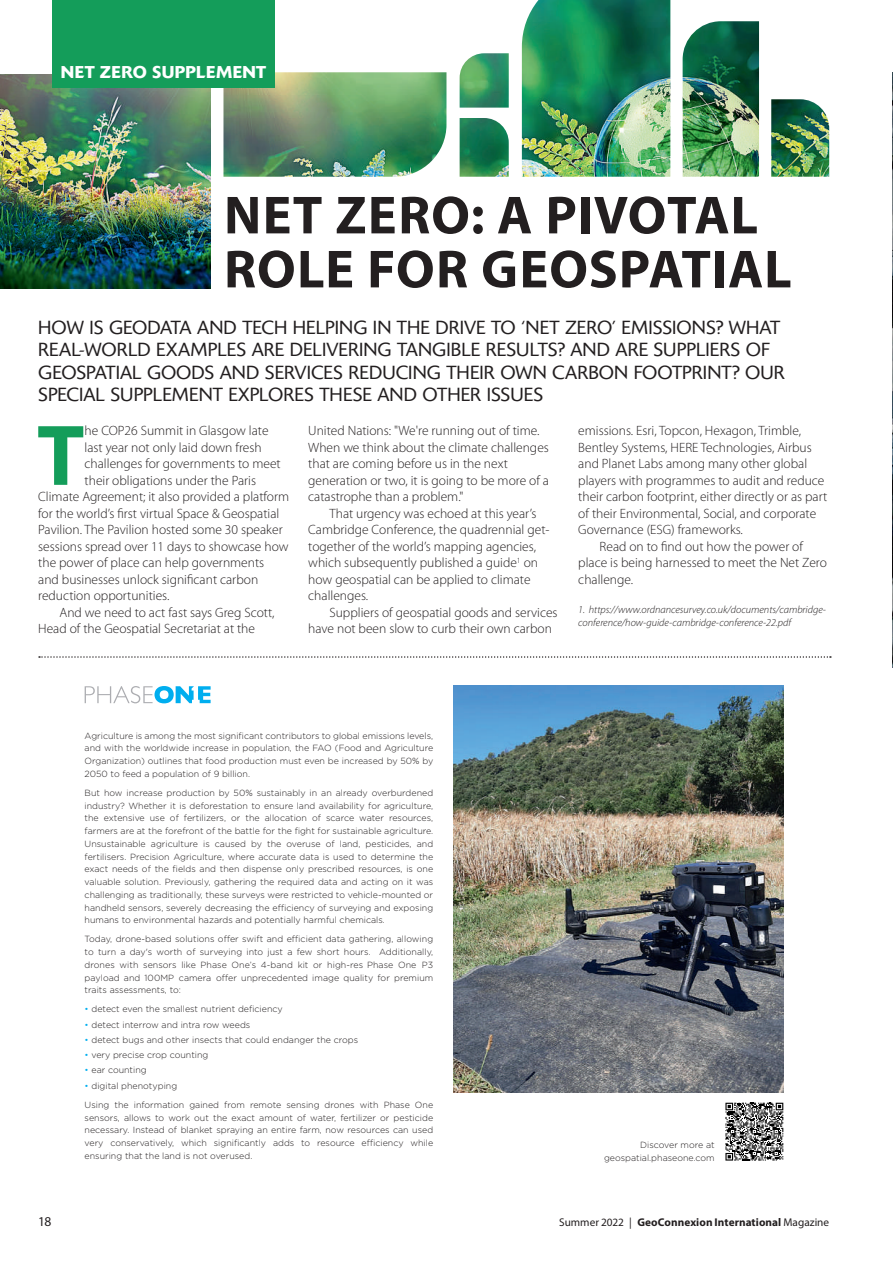
<style>
.page{position:relative;width:893px;height:1263px;background:#fff}
.page>*{position:absolute;margin:0;border:0;box-sizing:border-box;transform-origin:0 0}
.t1{font:700 87px "Myriad Pro";color:#149d5a}
.t2{font:700 54px/54px "Myriad Pro";letter-spacing:.015em;color:#231f20}
.t3{font:300 18.75px/22.5px "Delta";letter-spacing:.005em;color:#231f20}
.t4{font:500 16.95px "Delta";letter-spacing:.02em;color:#fff}
.t5{font:300 13.5px "Myriad Pro";color:#231f20}
.t6{font:13.5px "Myriad Pro";color:#231f20}
.t7{font:700 11.25px "Myriad Pro";letter-spacing:.005em;color:#231f20}
.t8{font:italic 300 10.5px/12.6px "Myriad Pro";color:#231f20}
.t9{font:300 8.85px/12.8px "Gotham";color:#231f20;text-align:justify}
.s1{color:#00aeef}
.s2{font-weight:400}
</style>
<div class="page">
<img style="left:892px;top:72px;width:1px;height:596px">
<img style="left:0;top:74px;width:210px;height:215px">
<img style="left:223px;top:72px;width:223px;height:105px">
<div style="left:52px;top:0;width:223px;height:87px;background:#149d5a"></div>
<svg style="left:39px;top:656px;width:792px;height:2px"></svg>
<img style="left:522px;top:0;width:148px;height:177px">
<img style="left:683px;top:21px;width:76px;height:156px">
<img style="left:460px;top:53px;width:49px;height:55px">
<img style="left:460px;top:118px;width:49px;height:59px">
<img style="left:771px;top:99px;width:58px;height:78px">
<svg style="left:85px;top:686px;width:126px;height:17px"></svg>
<img style="left:453px;top:685px;width:330px;height:407px">
<svg style="left:725px;top:1103px;width:58px;height:57px"></svg>
<p class="t4" style="left:61px;top:62px;width:207px">NET ZERO SUPPLEMENT</p>
<p class="t2" style="left:224px;top:188px;width:569px">NET ZERO: A PIVOTAL<br>ROLE FOR GEOSPATIAL</p>
<p class="t3" style="left:38px;top:318px;width:748px">HOW IS GEODATA AND TECH HELPING IN THE DRIVE TO ‘NET ZERO’ EMISSIONS? WHAT REAL-WORLD EXAMPLES ARE DELIVERING TANGIBLE RESULTS? AND ARE SUPPLIERS OF GEOSPATIAL GOODS AND SERVICES REDUCING THEIR OWN CARBON FOOTPRINT? OUR SPECIAL SUPPLEMENT EXPLORES THESE AND OTHER ISSUES</p>
<p class="t5" style="left:308px;top:426px;width:233px">United Nations: "We're running out of time.</p>
<p class="t5" style="left:308px;top:443px;width:242px">When we think about the climate challenges</p>
<p class="t5" style="left:308px;top:459px;width:201px">that are coming before us in the next</p>
<p class="t5" style="left:308px;top:476px;width:242px">generation or two, it is going to be more of a</p>
<p class="t5" style="left:308px;top:492px;width:157px">catastrophe than a problem."</p>
<p class="t5" style="left:330px;top:509px;width:208px">That urgency was echoed at this year’s</p>
<p class="t5" style="left:308px;top:525px;width:243px">Cambridge Conference, the quadrennial get-</p>
<p class="t5" style="left:308px;top:542px;width:229px">together of the world’s mapping agencies,</p>
<p class="t5" style="left:308px;top:558px;width:231px">which subsequently published a guide<sup>1</sup> on</p>
<p class="t5" style="left:308px;top:575px;width:224px">how geospatial can be applied to climate</p>
<p class="t5" style="left:308px;top:591px;width:62px">challenges.</p>
<p class="t5" style="left:330px;top:608px;width:230px">Suppliers of geospatial goods and services</p>
<p class="t5" style="left:308px;top:624px;width:245px">have not been slow to curb their own carbon</p>
<p class="t1" style="left:37px;top:404px;width:49px">T</p>
<p class="t5" style="left:85px;top:426px;width:185px">he COP26 Summit in Glasgow late</p>
<p class="t5" style="left:578px;top:426px;width:224px">emissions. Esri, Topcon, Hexagon, Trimble,</p>
<p class="t5" style="left:578px;top:443px;width:235px">Bentley Systems, HERE Technologies, Airbus</p>
<p class="t5" style="left:578px;top:459px;width:230px">and Planet Labs among many other global</p>
<p class="t5" style="left:578px;top:476px;width:248px">players with programmes to audit and reduce</p>
<p class="t5" style="left:578px;top:492px;width:250px">their carbon footprint, either directly or as part</p>
<p class="t5" style="left:578px;top:509px;width:239px">of their Environmental, Social, and corporate</p>
<p class="t5" style="left:578px;top:525px;width:166px">Governance (ESG) frameworks.</p>
<p class="t5" style="left:600px;top:542px;width:205px">Read on to find out how the power of</p>
<p class="t5" style="left:578px;top:558px;width:250px">place is being harnessed to meet the Net Zero</p>
<p class="t5" style="left:578px;top:575px;width:56px">challenge.</p>
<p class="t8" style="left:578px;top:604px;width:249px">1. https://www.ordnancesurvey.co.uk/documents/cambridge&shy;conference/how-guide-cambridge-conference-22.pdf</p>
<p class="t5" style="left:85px;top:443px;width:179px">last year not only laid down fresh</p>
<p class="t5" style="left:85px;top:459px;width:198px">challenges for governments to meet</p>
<p class="t5" style="left:85px;top:476px;width:173px">their obligations under the Paris</p>
<p class="t5" style="left:38px;top:492px;width:252px">Climate Agreement; it also provided a platform</p>
<p class="t5" style="left:38px;top:509px;width:243px">for the world’s first virtual Space &amp; Geospatial</p>
<p class="t5" style="left:38px;top:525px;width:246px">Pavilion. The Pavilion hosted some 30 speaker</p>
<p class="t5" style="left:38px;top:542px;width:252px">sessions spread over 11 days to showcase how</p>
<p class="t5" style="left:38px;top:558px;width:228px">the power of place can help governments</p>
<p class="t5" style="left:38px;top:575px;width:221px">and businesses unlock significant carbon</p>
<p class="t5" style="left:38px;top:591px;width:133px">reduction opportunities.</p>
<p class="t5" style="left:60px;top:608px;width:217px">And we need to act fast says Greg Scott,</p>
<p class="t5" style="left:38px;top:624px;width:218px">Head of the Geospatial Secretariat at the</p>
<p class="t9" style="left:85px;top:730px;width:350px">Agriculture is among the most significant contributors to global emissions levels, and with the worldwide increase in population, the FAO (Food and Agriculture Organization) outlines that food production must even be increased by 50% by 2050 to feed a population of 9 billion.</p>
<p class="t9" style="left:85px;top:787px;width:350px">But how increase production by 50% sustainably in an already overburdened industry? Whether it is deforestation to ensure land availability for agriculture, the extensive use of fertilizers, or the allocation of scarce water resources, farmers are at the forefront of the battle for the fight for sustainable agriculture.<br>Unsustainable agriculture is caused by the overuse of land, pesticides, and fertilisers. Precision Agriculture, where accurate data is used to determine the exact needs of the fields and then dispense only prescribed resources, is one valuable solution. Previously, gathering the required data and acting on it was challenging as traditionally, these surveys were restricted to vehicle-mounted or handheld sensors, severely decreasing the efficiency of surveying and exposing humans to environmental hazards and potentially harmful chemicals.</p>
<p class="t9" style="left:85px;top:933px;width:350px">Today, drone-based solutions offer swift and efficient data gathering, allowing to turn a day's worth of surveying into just a few short hours. Additionally, drones with sensors like Phase One’s 4-band kit or high-res Phase One P3 payload and 100MP camera offer unprecedented image quality for premium traits assessments, to:</p>
<p class="t9" style="left:85px;top:1003px;width:200px"><span class="s1">•</span> detect even the smallest nutrient deficiency</p>
<p class="t9" style="left:85px;top:1019px;width:167px"><span class="s1">•</span> detect interrow and intra row weeds</p>
<p class="t9" style="left:85px;top:1034px;width:275px"><span class="s1">•</span> detect bugs and other insects that could endanger the crops</p>
<p class="t9" style="left:85px;top:1049px;width:125px"><span class="s1">•</span> very precise crop counting</p>
<p class="t9" style="left:85px;top:1065px;width:64px"><span class="s1">•</span> ear counting</p>
<p class="t9" style="left:85px;top:1077px;width:350px;line-height:19px"><span class="s1">•</span> digital phenotyping<br>Using the information gained from remote sensing drones with Phase One</p>
<p class="t9" style="left:85px;top:1112px;width:350px">sensors, allows to work out the exact amount of water, fertilizer or pesticide necessary. Instead of blanket spraying an entire farm, now resources can used very conservatively, which significantly adds to resource efficiency while ensuring that the land is not overused.</p>
<p class="t9" style="left:604px;top:1139px;width:112px;text-align:right">Discover more at geospatial.phaseone.com</p>
<p class="t6" style="left:38px;top:1217px;width:15px">18</p>
<p class="t7" style="left:559px;top:1216px;width:271px"><span class="s2">Summer 2022 |</span> GeoConnexion International <span class="s2">Magazine</span></p>
</div>
